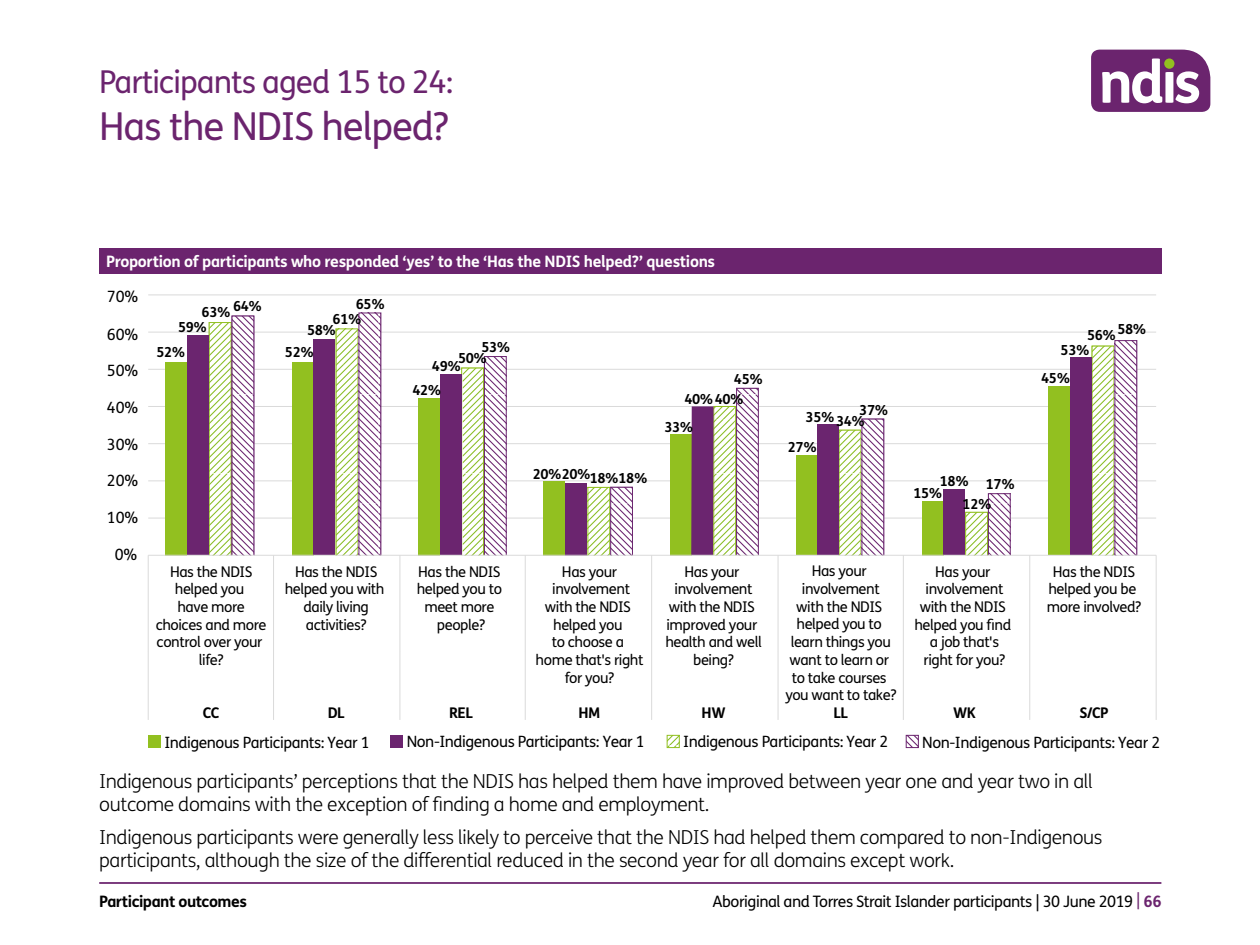
<style>
.page{position:relative;width:1260px;height:945px;background:#fff}
.page>*{position:absolute;margin:0;border:0;box-sizing:border-box;transform-origin:0 0}
.t1{font:38.5px "FS Me";letter-spacing:-.03em;color:#6b246e}
.t2{font:31.5px "FS Me";letter-spacing:-.03em;color:#6b246e}
.t3{font:300 19.25px/23.1px "FS Me";letter-spacing:-.02em;color:#000}
.t4{font:700 15.75px "FS Me";letter-spacing:-.02em;color:#fff}
.t5{font:15.75px "FS Me";letter-spacing:-.03em;color:#000}
.t6{font:700 15.75px "FS Me";letter-spacing:-.03em;color:#000}
.t7{font:15.58px "FS Me";letter-spacing:-.03em;color:#000}
.t8{font:14.7px/17.7px "FS Me";letter-spacing:-.03em;color:#000;text-align:center}
.t9{font:700 14.7px "FS Me";letter-spacing:-.03em;color:#000}
.t10{font:700 13.83px/23.1px "FS Me";letter-spacing:-.03em;color:#000}
.s1{color:#6b246e}
.s2{font-weight:700;color:#6b246e}
</style>
<div class="page">
<hr style="left:99px;top:882px;width:1062px;height:2px;background:#6b246e">
<svg style="left:1091px;top:50px;width:119px;height:62px"></svg>
<div style="left:1164px;top:58px;width:10px;height:11px;background:#92c020;border-radius:50%"></div>
<div style="left:99px;top:248px;width:1062px;height:26px;background:#6b246e"></div>
<hr style="left:148px;top:518px;width:1008px;height:1px;background:#dadada">
<hr style="left:148px;top:480px;width:1008px;height:1px;background:#dadada">
<hr style="left:148px;top:443px;width:1008px;height:1px;background:#dadada">
<hr style="left:148px;top:406px;width:1008px;height:1px;background:#dadada">
<hr style="left:148px;top:369px;width:1008px;height:1px;background:#dadada">
<hr style="left:148px;top:332px;width:1008px;height:1px;background:#dadada">
<hr style="left:148px;top:294px;width:1008px;height:1px;background:#dadada">
<div style="left:544px;top:481px;width:21px;height:74px;background:#92c020"></div>
<div style="left:1048px;top:386px;width:22px;height:169px;background:#92c020"></div>
<div style="left:292px;top:362px;width:22px;height:193px;background:#92c020"></div>
<div style="left:165px;top:362px;width:22px;height:193px;background:#92c020"></div>
<div style="left:418px;top:398px;width:22px;height:157px;background:#92c020"></div>
<div style="left:670px;top:434px;width:22px;height:121px;background:#92c020"></div>
<div style="left:922px;top:501px;width:21px;height:54px;background:#92c020"></div>
<div style="left:796px;top:455px;width:21px;height:100px;background:#92c020"></div>
<svg style="left:209px;top:322px;width:23px;height:233px"></svg>
<svg style="left:232px;top:316px;width:22px;height:239px"></svg>
<svg style="left:336px;top:328px;width:22px;height:227px"></svg>
<svg style="left:358px;top:313px;width:23px;height:242px"></svg>
<svg style="left:461px;top:368px;width:23px;height:187px"></svg>
<svg style="left:484px;top:356px;width:23px;height:199px"></svg>
<svg style="left:587px;top:487px;width:23px;height:68px"></svg>
<svg style="left:610px;top:487px;width:23px;height:68px"></svg>
<svg style="left:714px;top:406px;width:22px;height:149px"></svg>
<svg style="left:736px;top:388px;width:23px;height:167px"></svg>
<svg style="left:839px;top:430px;width:22px;height:125px"></svg>
<svg style="left:861px;top:419px;width:23px;height:136px"></svg>
<svg style="left:965px;top:512px;width:23px;height:43px"></svg>
<svg style="left:988px;top:493px;width:23px;height:62px"></svg>
<svg style="left:1092px;top:346px;width:22px;height:209px"></svg>
<svg style="left:1114px;top:340px;width:23px;height:215px"></svg>
<div style="left:565px;top:483px;width:22px;height:72px;background:#6b256f"></div>
<div style="left:440px;top:375px;width:22px;height:180px;background:#6b256f"></div>
<div style="left:187px;top:335px;width:22px;height:220px;background:#6b256f"></div>
<div style="left:314px;top:340px;width:21px;height:215px;background:#6b256f"></div>
<div style="left:943px;top:489px;width:22px;height:66px;background:#6b256f"></div>
<div style="left:1070px;top:358px;width:22px;height:197px;background:#6b256f"></div>
<div style="left:817px;top:425px;width:22px;height:130px;background:#6b256f"></div>
<div style="left:691px;top:406px;width:23px;height:149px;background:#6b256f"></div>
<hr style="left:148px;top:555px;width:1008px;height:1px;background:#dadada">
<hr style="left:148px;top:555px;width:1px;height:97px;background:#dadada">
<hr style="left:273px;top:555px;width:1px;height:97px;background:#dadada">
<hr style="left:399px;top:555px;width:1px;height:97px;background:#dadada">
<hr style="left:525px;top:555px;width:1px;height:97px;background:#dadada">
<hr style="left:651px;top:555px;width:1px;height:97px;background:#dadada">
<hr style="left:778px;top:555px;width:1px;height:97px;background:#dadada">
<hr style="left:903px;top:555px;width:1px;height:97px;background:#dadada">
<hr style="left:1029px;top:555px;width:1px;height:97px;background:#dadada">
<hr style="left:1156px;top:555px;width:1px;height:97px;background:#dadada">
<hr style="left:148px;top:652px;width:1px;height:68px;background:#dadada">
<hr style="left:273px;top:652px;width:1px;height:68px;background:#dadada">
<hr style="left:399px;top:652px;width:1px;height:68px;background:#dadada">
<hr style="left:525px;top:652px;width:1px;height:68px;background:#dadada">
<hr style="left:651px;top:652px;width:1px;height:68px;background:#dadada">
<hr style="left:778px;top:652px;width:1px;height:68px;background:#dadada">
<hr style="left:903px;top:652px;width:1px;height:68px;background:#dadada">
<hr style="left:1029px;top:652px;width:1px;height:68px;background:#dadada">
<hr style="left:1156px;top:652px;width:1px;height:68px;background:#dadada">
<div style="left:148px;top:735px;width:12px;height:13px;background:#92c020"></div>
<div style="left:391px;top:735px;width:12px;height:13px;background:#6b256f"></div>
<svg style="left:908px;top:737px;width:9px;height:9px"></svg>
<div style="left:906px;top:735px;width:13px;height:13px;border:1px solid #6b256f"></div>
<svg style="left:669px;top:737px;width:9px;height:9px"></svg>
<div style="left:667px;top:735px;width:13px;height:13px;border:1px solid #92c020"></div>
<h4 class="t2" style="left:99px;top:64px;width:356px">Participants aged 15 to 24:</h4>
<h4 class="t1" style="left:99px;top:104px;width:351px">Has the NDIS helped?</h4>
<h5 class="t4" style="left:106px;top:251px;width:610px">Proportion of participants who responded ‘yes’ to the ‘Has the NDIS helped?’ questions</h5>
<p class="t7" style="left:107px;top:288px;width:33px">70%</p>
<p class="t7" style="left:107px;top:325px;width:33px">60%</p>
<p class="t7" style="left:107px;top:362px;width:33px">50%</p>
<p class="t7" style="left:107px;top:398px;width:33px">40%</p>
<p class="t7" style="left:107px;top:435px;width:33px">30%</p>
<p class="t7" style="left:107px;top:471px;width:33px">20%</p>
<p class="t7" style="left:107px;top:509px;width:33px">10%</p>
<p class="t7" style="left:115px;top:546px;width:24px">0%</p>
<p class="t10" style="left:202px;top:298px;width:62px">63% 64%</p>
<p class="t10" style="left:178px;top:316px;width:30px">59%</p>
<p class="t10" style="left:156px;top:341px;width:30px">52%</p>
<p class="t8" style="left:156px;top:563px;width:112px">Has the NDIS helped you<br>have more choices and more control over your life?</p>
<p class="t9" style="left:203px;top:704px;width:18px">CC</p>
<p class="t10" style="left:356px;top:293px;width:30px">65%</p>
<p class="t10" style="left:333px;top:308px;width:30px">61%</p>
<p class="t10" style="left:307px;top:319px;width:30px">58%</p>
<p class="t10" style="left:285px;top:341px;width:30px">52%</p>
<p class="t8" style="left:285px;top:563px;width:101px">Has the NDIS helped you with daily living activities?</p>
<p class="t9" style="left:328px;top:704px;width:19px">DL</p>
<p class="t10" style="left:481px;top:336px;width:30px">53%</p>
<p class="t10" style="left:458px;top:347px;width:30px">50%</p>
<p class="t10" style="left:432px;top:355px;width:30px">49%</p>
<p class="t10" style="left:412px;top:378px;width:30px">42%</p>
<p class="t10" style="left:533px;top:462px;width:60px">20%20%</p>
<p class="t10" style="left:590px;top:467px;width:59px">18%18%</p>
<p class="t10" style="left:734px;top:368px;width:30px">45%</p>
<p class="t10" style="left:684px;top:387px;width:61px">40%40%</p>
<p class="t10" style="left:664px;top:415px;width:30px">33%</p>
<p class="t8" style="left:417px;top:563px;width:87px">Has the NDIS helped you to meet more people?</p>
<p class="t9" style="left:449px;top:704px;width:26px">REL</p>
<p class="t8" style="left:536px;top:563px;width:109px">Has your involvement with the NDIS helped you<br>to choose a home that's right for you?</p>
<p class="t9" style="left:579px;top:704px;width:24px">HM</p>
<p class="t8" style="left:665px;top:563px;width:98px">Has your involvement with the NDIS improved your health and well being?</p>
<p class="t9" style="left:702px;top:704px;width:25px">HW</p>
<p class="t10" style="left:859px;top:398px;width:30px">37%</p>
<p class="t10" style="left:806px;top:408px;width:61px">35%34%</p>
<p class="t10" style="left:788px;top:436px;width:30px">27%</p>
<p class="t10" style="left:963px;top:469px;width:30px;text-indent:-23px">18%<br>12%</p>
<p class="t10" style="left:986px;top:473px;width:30px">17%</p>
<p class="t10" style="left:913px;top:481px;width:30px">15%</p>
<p class="t8" style="left:785px;top:563px;width:113px">Has your involvement<br>with the NDIS helped you to learn things you want to learn or to take courses you want to take?</p>
<p class="t9" style="left:834px;top:703px;width:16px">LL</p>
<p class="t8" style="left:914px;top:563px;width:98px">Has your involvement with the NDIS helped you find a job that's right for you?</p>
<p class="t9" style="left:953px;top:704px;width:24px">WK</p>
<p class="t10" style="left:1117px;top:317px;width:30px">58%</p>
<p class="t10" style="left:1087px;top:324px;width:30px">56%</p>
<p class="t10" style="left:1061px;top:338px;width:30px">53%</p>
<p class="t10" style="left:1041px;top:367px;width:30px">45%</p>
<p class="t8" style="left:1047px;top:563px;width:96px">Has the NDIS helped you be more involved?</p>
<p class="t9" style="left:1079px;top:704px;width:31px">S/CP</p>
<p class="t7" style="left:164px;top:733px;width:207px">Indigenous Participants: Year 1</p>
<p class="t7" style="left:407px;top:732px;width:239px">Non-Indigenous Participants: Year 1</p>
<p class="t7" style="left:683px;top:732px;width:207px">Indigenous Participants: Year 2</p>
<p class="t7" style="left:922px;top:733px;width:239px">Non-Indigenous Participants: Year 2</p>
<p class="t3" style="left:99px;top:770px;width:995px">Indigenous participants’ perceptions that the NDIS has helped them have improved between year one and year two in all outcome domains with the exception of finding a home and employment.</p>
<p class="t3" style="left:99px;top:826px;width:1005px">Indigenous participants were generally less likely to perceive that the NDIS had helped them compared to non-Indigenous participants, although the size of the differential reduced in the second year for all domains except work.</p>
<p class="t6" style="left:99px;top:892px;width:149px">Participant outcomes</p>
<p class="t5" style="left:713px;top:893px;width:451px">Aboriginal and Torres Strait Islander participants | 30 June 2019 <span class="s1">|</span> <span class="s2">66</span></p>
</div>
